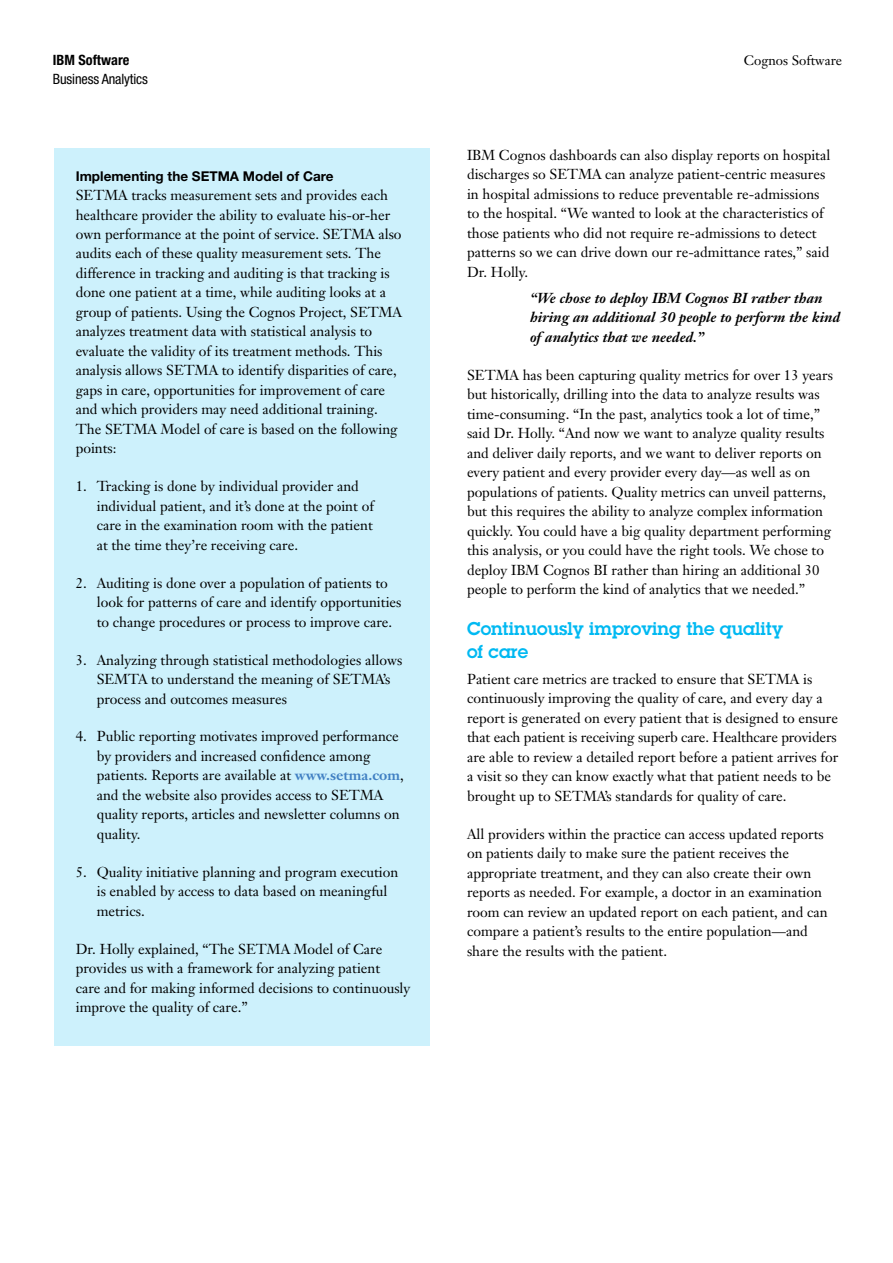
<style>
.page{position:relative;width:893px;height:1263px;background:#fff}
.page>*{position:absolute;margin:0;border:0;box-sizing:border-box;transform-origin:0 0}
.t1{font:600 18px/22.5px "Lubalin Graph";color:#00b9f2}
.t2{font:14.25px/19.5px "Janson Text";color:#000}
.t3{font:italic 700 14.25px/19.5px "Janson Text";color:#000}
.t4{font:condensed 14.25px "Helvetica Neue";letter-spacing:-.01em;color:#000}
.t5{font:700 condensed 14.25px "Helvetica Neue";color:#000}
.t6{font:700 13.5px "Helvetica Neue";color:#000}
.t7{font:13.5px "Janson Text";color:#000}
.s1{font-weight:700;color:#4180c3}
</style>
<div class="page">
<div style="left:54px;top:148px;width:375px;height:898px;background:#cdf1fc"></div>
<p class="t5" style="left:53px;top:51px;width:78px">IBM Software</p>
<p class="t7" style="left:744px;top:51px;width:100px">Cognos Software</p>
<p class="t4" style="left:53px;top:71px;width:96px">Business Analytics</p>
<p class="t6" style="left:76px;top:167px;width:259px">Implementing the SETMA Model of Care</p>
<p class="t2" style="left:76px;top:185px;width:328px">SETMA tracks measurement sets and provides each healthcare provider the ability to evaluate his-or-her own performance at the point of service. SETMA also audits each of these quality measurement sets. The difference in tracking and auditing is that tracking is done one patient at a time, while auditing looks at a group of patients. Using the Cognos Project, SETMA analyzes treatment data with statistical analysis to evaluate the validity of its treatment methods. This analysis allows SETMA to identify disparities of care, gaps in care, opportunities for improvement of care and which providers may need additional training.<br>The SETMA Model of care is based on the following points:</p>
<p class="t2" style="left:97px;top:476px;width:279px;text-indent:-21px">1. Tracking is done by individual provider and individual patient, and it’s done at the point of care in the examination room with the patient at the time they’re receiving care.</p>
<p class="t2" style="left:97px;top:573px;width:306px;text-indent:-21px">2. Auditing is done over a population of patients to look for patterns of care and identify opportunities to change procedures or process to improve care.</p>
<p class="t2" style="left:97px;top:650px;width:307px;text-indent:-21px">3. Analyzing through statistical methodologies allows<br>SEMTA to understand the meaning of SETMA’s process and outcomes measures</p>
<p class="t2" style="left:97px;top:727px;width:309px;text-indent:-21px">4. Public reporting motivates improved performance by providers and increased confidence among patients. Reports are available at <span class="s1">www.setma.com</span>, and the website also provides access to SETMA quality reports, articles and newsletter columns on quality.</p>
<p class="t2" style="left:97px;top:862px;width:303px;text-indent:-21px">5. Quality initiative planning and program execution is enabled by access to data based on meaningful metrics.</p>
<p class="t2" style="left:76px;top:939px;width:336px">Dr. Holly explained, “The SETMA Model of Care provides us with a framework for analyzing patient<br>care and for making informed decisions to continuously improve the quality of care.”</p>
<p class="t2" style="left:467px;top:145px;width:365px">IBM Cognos dashboards can also display reports on hospital discharges so SETMA can analyze patient-centric measures in hospital admissions to reduce preventable re-admissions to the hospital. “We wanted to look at the characteristics of those patients who did not require re-admissions to detect patterns so we can drive down our re-admittance rates,” said Dr. Holly.</p>
<p class="t3" style="left:530px;top:288px;width:312px">“We chose to deploy IBM Cognos BI rather than hiring an additional 30 people to perform the kind of analytics that we needed.”</p>
<p class="t2" style="left:467px;top:365px;width:367px">SETMA has been capturing quality metrics for over 13 years but historically, drilling into the data to analyze results was time-consuming. “In the past, analytics took a lot of time,” said Dr. Holly. “And now we want to analyze quality results and deliver daily reports, and we want to deliver reports on every patient and every provider every day—as well as on populations of patients. Quality metrics can unveil patterns, but this requires the ability to analyze complex information quickly. You could have a big quality department performing this analysis, or you could have the right tools. We chose to deploy IBM Cognos BI rather than hiring an additional 30 people to perform the kind of analytics that we needed.”</p>
<p class="t1" style="left:467px;top:617px;width:317px">Continuously improving the quality of care</p>
<p class="t2" style="left:467px;top:669px;width:373px">Patient care metrics are tracked to ensure that SETMA is continuously improving the quality of care, and every day a report is generated on every patient that is designed to ensure that each patient is receiving superb care. Healthcare providers are able to review a detailed report before a patient arrives for a visit so they can know exactly what that patient needs to be brought up to SETMA’s standards for quality of care.</p>
<p class="t2" style="left:467px;top:824px;width:362px">All providers within the practice can access updated reports on patients daily to make sure the patient receives the appropriate treatment, and they can also create their own reports as needed. For example, a doctor in an examination room can review an updated report on each patient, and can compare a patient’s results to the entire population—and share the results with the patient.</p>
</div>
